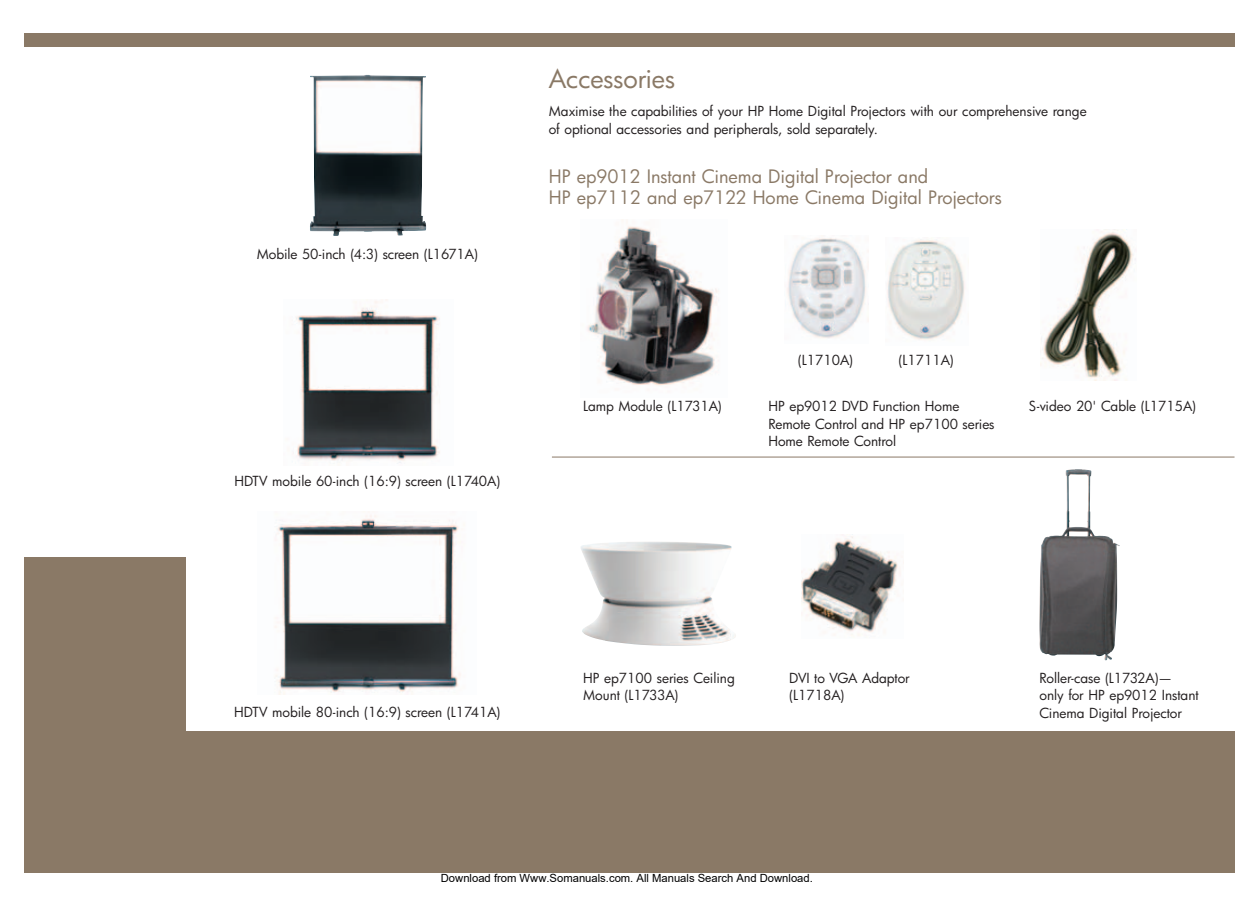
<style>
.page{position:relative;width:1254px;height:899px;background:#fff}
.page>*{position:absolute;margin:0;border:0;box-sizing:border-box;transform-origin:0 0}
.t1{font:25.5px "Futura";letter-spacing:-.01em;color:#8a7966}
.t2{font:18px/21px "Futura";color:#8a7966}
.t3{font:13.5px/17.4px "Futura";color:#231f20}
.t4{font:11.25px "Arial";color:#000}
</style>
<div class="page">
<div style="left:24px;top:731px;width:1210px;height:141px;background:#8a7966"></div>
<div style="left:24px;top:557px;width:162px;height:298px;background:#8a7966"></div>
<div style="left:24px;top:33px;width:1210px;height:13px;background:#8a7966"></div>
<img style="left:587px;top:219px;width:132px;height:167px">
<img style="left:296px;top:301px;width:144px;height:163px">
<img style="left:275px;top:515px;width:186px;height:179px">
<img style="left:1039px;top:469px;width:80px;height:191px">
<img style="left:581px;top:542px;width:155px;height:103px">
<img style="left:1040px;top:230px;width:96px;height:151px">
<img style="left:887px;top:239px;width:78px;height:101px">
<img style="left:787px;top:238px;width:79px;height:100px">
<img style="left:801px;top:534px;width:99px;height:102px">
<hr style="left:552px;top:456px;width:682px;height:1px;background:#8a7966">
<img style="left:310px;top:75px;width:116px;height:161px">
<h1 class="t1" style="left:548px;top:67px;width:128px">Accessories</h1>
<p class="t3" style="left:548px;top:104px;width:539px">Maximise the capabilities of your HP Home Digital Projectors with our comprehensive range of optional accessories and peripherals, sold separately.</p>
<p class="t3" style="left:257px;top:247px;width:223px">Mobile 50-inch (4:3) screen (L1671A)</p>
<p class="t3" style="left:234px;top:473px;width:267px">HDTV mobile 60-inch (16:9) screen (L1740A)</p>
<h2 class="t2" style="left:548px;top:167px;width:454px">HP ep9012 Instant Cinema Digital Projector and<br>HP ep7112 and ep7122 Home Cinema Digital Projectors</h2>
<p class="t3" style="left:583px;top:398px;width:140px">Lamp Module (L1731A)</p>
<p class="t3" style="left:797px;top:352px;width:57px">(L1710A)</p>
<p class="t3" style="left:898px;top:352px;width:57px">(L1711A)</p>
<p class="t3" style="left:768px;top:398px;width:192px">HP ep9012 DVD Function Home</p>
<p class="t3" style="left:1028px;top:398px;width:168px">S-video 20' Cable (L1715A)</p>
<p class="t3" style="left:768px;top:416px;width:228px">Remote Control and HP ep7100 series<br>Home Remote Control</p>
<p class="t3" style="left:234px;top:704px;width:267px">HDTV mobile 80-inch (16:9) screen (L1741A)</p>
<p class="t3" style="left:583px;top:670px;width:153px">HP ep7100 series Ceiling<br>Mount (L1733A)</p>
<p class="t3" style="left:789px;top:670px;width:122px">DVI to VGA Adaptor (L1718A)</p>
<p class="t3" style="left:1039px;top:670px;width:161px">Roller-case (L1732A)— only for HP ep9012 Instant<br>Cinema Digital Projector</p>
<p class="t4" style="left:441px;top:871px;width:373px">Download from Www.Somanuals.com. All Manuals Search And Download.</p>
</div>
